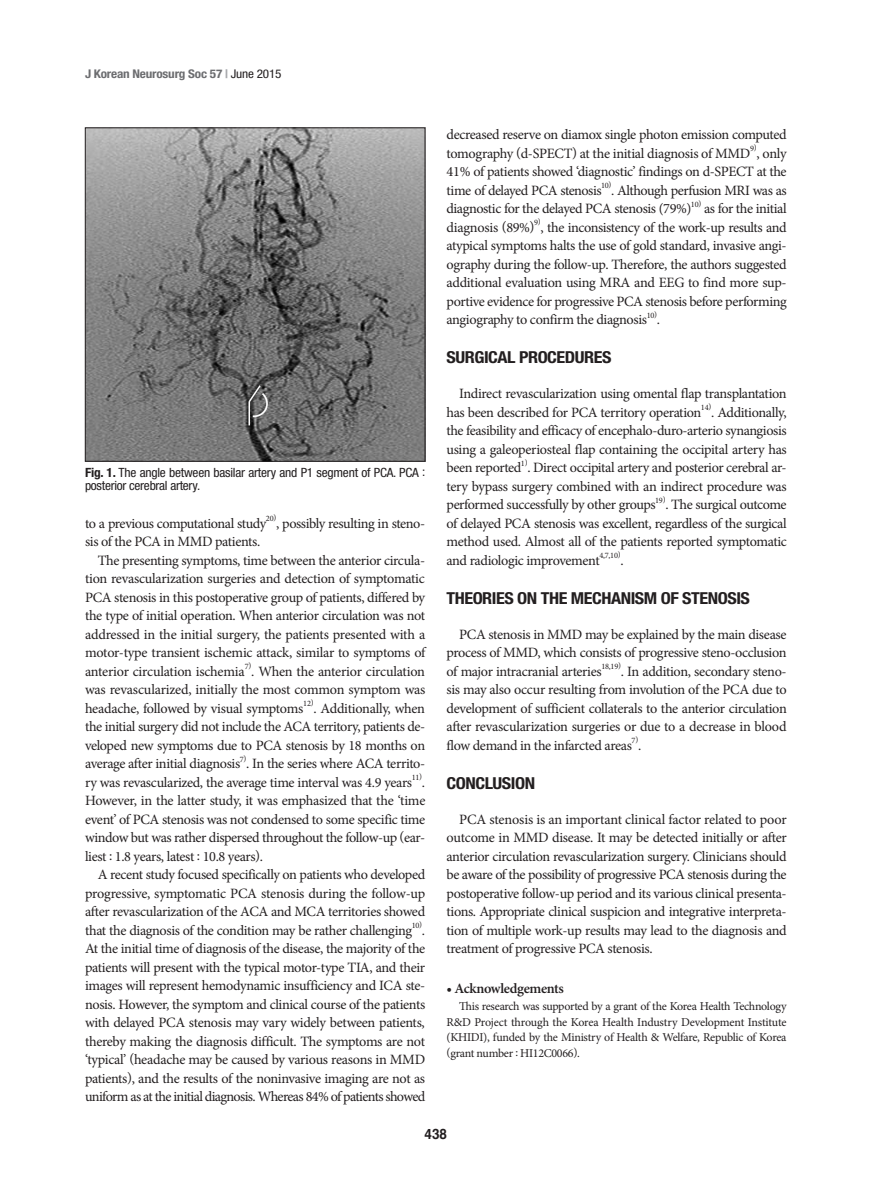
<style>
.page{position:relative;width:893px;height:1191px;background:#fff}
.page>*{position:absolute;margin:0;border:0;box-sizing:border-box;transform-origin:0 0}
.큰제목{font:700 condensed 16.5px "Helvetica Neue LT Std";letter-spacing:-.025em;color:#231f20;scale:1.1 1}
.본문_JKNS{font:14.25px/18.5px "Minion Pro";letter-spacing:-.025em;color:#231f20;text-align:justify}
.본문_JKNS-2{font:600 14.25px "Minion Pro";letter-spacing:-.025em;color:#231f20}
.t1{font:700 14.25px "Helvetica";color:#231f20;scale:.95 1}
.그림제목_JKNS{font:condensed 12.75px/13.5px "Helvetica Neue LT Std";letter-spacing:-.015em;color:#231f20;scale:1.05 1}
.t2{font:12px/15.8px "Minion Pro";letter-spacing:-.025em;color:#231f20;text-align:justify}
.t3{font:700 condensed 12px "Helvetica Neue LT Std";letter-spacing:-.015em;color:#6c6d70;scale:1.1 1}
.본문_JKNS-3{font:8.25px "Minion Pro";letter-spacing:-.025em;color:#231f20}
.s1{color:#a8a9ad}
.s2{font-weight:400;color:#231f20}
.s3{font-weight:700}
</style>
<div class="page">
<img style="left:87px;top:130px;width:336px;height:329px">
<div style="left:85px;top:128px;width:340px;height:333px;border:1px solid #231f20"></div>
<p class="t3" style="left:85px;top:66px;width:180px">J Korean Neurosurg Soc 57 <span class="s1">|</span> <span class="s2">June 2015</span></p>
<p class="그림제목_JKNS" style="left:85px;top:465px;width:325px"><span class="s3">Fig. 1.</span> The angle between basilar artery and P1 segment of PCA. PCA : posterior cerebral artery.</p>
<p class="본문_JKNS" style="left:85px;top:514px;width:183px">to a previous computational study</p>
<p class="본문_JKNS-3" style="left:266px;top:513px;width:12px">20)</p>
<p class="본문_JKNS" style="left:276px;top:514px;width:151px">, possibly resulting in steno-</p>
<p class="본문_JKNS" style="left:85px;top:532px;width:177px">sis of the PCA in MMD patients.</p>
<p class="본문_JKNS" style="left:85px;top:551px;width:342px;text-indent:13px">The presenting symptoms, time between the anterior circula&shy;tion revascularization surgeries and detection of symptomatic PCA stenosis in this postoperative group of patients, differed by the type of initial operation. When anterior circulation was not addressed in the initial surgery, the patients presented with a motor-type transient ischemic attack, similar to symptoms of anterior circulation ischemia</p>
<p class="본문_JKNS-3" style="left:245px;top:660px;width:8px">7)</p>
<p class="본문_JKNS" style="left:85px;top:662px;width:342px;text-indent:166px">. When the anterior circulation was revascularized, initially the most common symptom was headache, followed by visual symptoms</p>
<p class="본문_JKNS-3" style="left:303px;top:698px;width:12px">12)</p>
<p class="본문_JKNS" style="left:85px;top:699px;width:342px;text-indent:229px">. Additionally, when the initial surgery did not include the ACA territory, patients de&shy;veloped new symptoms due to PCA stenosis by 18 months on average after initial diagnosis . In the series where ACA territo-</p>
<p class="본문_JKNS-3" style="left:240px;top:753px;width:8px">7)</p>
<p class="본문_JKNS" style="left:85px;top:773px;width:329px">ry was revascularized, the average time interval was 4.9 years</p>
<p class="본문_JKNS-3" style="left:412px;top:772px;width:12px">11)</p>
<p class="본문_JKNS" style="left:85px;top:773px;width:342px;text-indent:337px">.<br>However, in the latter study, it was emphasized that the ‘time event’ of PCA stenosis was not condensed to some specific time window but was rather dispersed throughout the follow-up (ear&shy;liest : 1.8 years, latest : 10.8 years).</p>
<p class="본문_JKNS" style="left:85px;top:865px;width:342px;text-indent:13px">A recent study focused specifically on patients who developed progressive, symptomatic PCA stenosis during the follow-up after revascularization of the ACA and MCA territories showed that the diagnosis of the condition may be rather challenging</p>
<p class="본문_JKNS-3" style="left:412px;top:920px;width:12px">10)</p>
<p class="본문_JKNS" style="left:85px;top:921px;width:342px;text-indent:337px">.<br>At the initial time of diagnosis of the disease, the majority of the patients will present with the typical motor-type TIA, and their images will represent hemodynamic insufficiency and ICA ste&shy;nosis. However, the symptom and clinical course of the patients with delayed PCA stenosis may vary widely between patients, thereby making the diagnosis difficult. The symptoms are not ‘typical’ (headache may be caused by various reasons in MMD patients), and the results of the noninvasive imaging are not as uniform as at the initial diagnosis. Whereas 84% of patients showed</p>
<p class="본문_JKNS" style="left:446px;top:126px;width:342px">decreased reserve on diamox single photon emission computed tomography (d-SPECT) at the initial diagnosis of MMD , only</p>
<p class="본문_JKNS-3" style="left:750px;top:143px;width:8px">9)</p>
<p class="본문_JKNS" style="left:446px;top:163px;width:342px">41% of patients showed ‘diagnostic’ findings on d-SPECT at the time of delayed PCA stenosis</p>
<p class="본문_JKNS-3" style="left:601px;top:180px;width:12px">10)</p>
<p class="본문_JKNS" style="left:446px;top:181px;width:342px;text-indent:165px">. Although perfusion MRI was as diagnostic for the delayed PCA stenosis (79%)<sup>10)</sup> as for the initial diagnosis (89%)<sup>9)</sup>, the inconsistency of the work-up results and atypical symptoms halts the use of gold standard, invasive angi&shy;ography during the follow-up. Therefore, the authors suggested additional evaluation using MRA and EEG to find more sup&shy;portive evidence for progressive PCA stenosis before performing angiography to confirm the diagnosis</p>
<p class="본문_JKNS-3" style="left:647px;top:309px;width:12px">10)</p>
<p class="본문_JKNS" style="left:657px;top:311px;width:5px">.</p>
<p class="큰제목" style="left:446px;top:347px;width:151px">SURGICAL PROCEDURES</p>
<p class="본문_JKNS" style="left:446px;top:385px;width:342px;text-indent:13px">Indirect revascularization using omental flap transplantation has been described for PCA territory operation</p>
<p class="본문_JKNS-3" style="left:701px;top:402px;width:12px">14)</p>
<p class="본문_JKNS" style="left:446px;top:403px;width:342px;text-indent:265px">. Additionally, the feasibility and efficacy of encephalo-duro-arterio synangiosis using a galeoperiosteal flap containing the occipital artery has been reported . Direct occipital artery and posterior cerebral ar-</p>
<p class="본문_JKNS-3" style="left:521px;top:457px;width:8px">1)</p>
<p class="본문_JKNS" style="left:446px;top:477px;width:342px">tery bypass surgery combined with an indirect procedure was performed successfully by other groups</p>
<p class="본문_JKNS-3" style="left:655px;top:494px;width:12px">19)</p>
<p class="본문_JKNS" style="left:446px;top:495px;width:342px;text-indent:219px">. The surgical outcome of delayed PCA stenosis was excellent, regardless of the surgical method used. Almost all of the patients reported symptomatic and radiologic improvement</p>
<p class="본문_JKNS-3" style="left:599px;top:550px;width:23px">4,7,10)</p>
<p class="본문_JKNS" style="left:620px;top:551px;width:5px">.</p>
<p class="큰제목" style="left:446px;top:588px;width:277px">THEORIES ON THE MECHANISM OF STENOSIS</p>
<p class="본문_JKNS" style="left:446px;top:625px;width:342px;text-indent:13px">PCA stenosis in MMD may be explained by the main disease process of MMD, which consists of progressive steno-occlusion of major intracranial arteries</p>
<p class="본문_JKNS-3" style="left:601px;top:661px;width:21px">18,19)</p>
<p class="본문_JKNS" style="left:446px;top:662px;width:342px;text-indent:174px">. In addition, secondary steno&shy;sis may also occur resulting from involution of the PCA due to development of sufficient collaterals to the anterior circulation after revascularization surgeries or due to a decrease in blood flow demand in the infarcted areas .</p>
<p class="본문_JKNS-3" style="left:632px;top:734px;width:8px">7)</p>
<p class="큰제목" style="left:446px;top:773px;width:82px">CONCLUSION</p>
<p class="본문_JKNS" style="left:446px;top:810px;width:342px;text-indent:13px">PCA stenosis is an important clinical factor related to poor outcome in MMD disease. It may be detected initially or after anterior circulation revascularization surgery. Clinicians should be aware of the possibility of progressive PCA stenosis during the postoperative follow-up period and its various clinical presenta&shy;tions. Appropriate clinical suspicion and integrative interpreta&shy;tion of multiple work-up results may lead to the diagnosis and treatment of progressive PCA stenosis.</p>
<p class="본문_JKNS-2" style="left:446px;top:980px;width:119px">• Acknowledgements</p>
<p class="t2" style="left:446px;top:998px;width:342px;text-indent:13px">This research was supported by a grant of the Korea Health Technology R&amp;D Project through the Korea Health Industry Development Institute (KHIDI), funded by the Ministry of Health &amp; Welfare, Republic of Korea (grant number : HI12C0066).</p>
<p class="t1" style="left:425px;top:1123px;width:25px">438</p>
</div>
